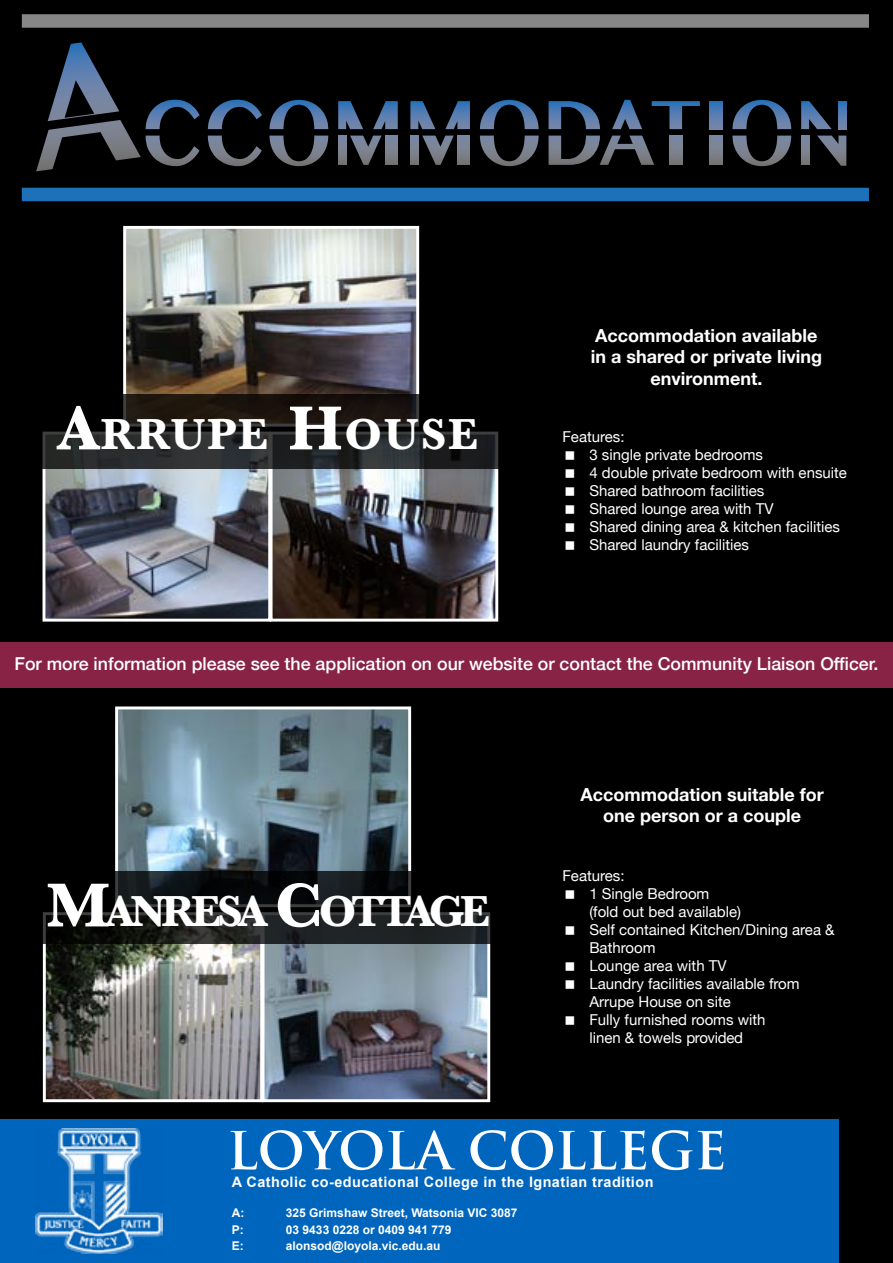
<style>
.page{position:relative;width:893px;height:1263px;background:#000}
.page>*{position:absolute;margin:0;border:0;box-sizing:border-box;transform-origin:0 0}
.t1{font:700 51px "Trajan Pro";color:#fff}
.t2{font:700 45.15px "Baskerville";letter-spacing:-.095em;color:#fff}
.t3{font:700 45.15px "Baskerville";letter-spacing:.045em;color:#fff}
.t4{font:700 18px/21.6px "Helvetica Neue";color:#fff;text-align:center}
.t5{font:500 17.85px "Helvetica Neue";color:#fff}
.t6{font:15px/18px "Helvetica Neue";color:#fff}
.t7{font:700 14.4px "Arial";letter-spacing:.03em;color:#fff}
.t8{font:700 12px "Arial";color:#fff}
.s1{font-size:64.5px}
</style>
<div class="page">
<div style="left:0;top:1119px;width:838px;height:144px;background:#0065bd"></div>
<img style="left:36px;top:1128px;width:127px;height:125px">
<div style="left:0;top:642px;width:893px;height:45px;background:#882345"></div>
<img style="left:47px;top:469px;width:447px;height:149px">
<div style="left:43px;top:432px;width:228px;height:190px;border:3px solid #fff"></div>
<img style="left:127px;top:230px;width:288px;height:164px">
<div style="left:123px;top:226px;width:296px;height:201px;border:3px solid #fff"></div>
<div style="left:270px;top:432px;width:228px;height:190px;border:3px solid #fff"></div>
<svg style="left:42px;top:394px;width:457px;height:75px"></svg>
<img style="left:47px;top:944px;width:439px;height:154px">
<div style="left:43px;top:912px;width:220px;height:190px;border:3px solid #fff"></div>
<img style="left:119px;top:710px;width:288px;height:161px">
<div style="left:115px;top:706px;width:296px;height:201px;border:3px solid #fff"></div>
<div style="left:262px;top:912px;width:228px;height:190px;border:3px solid #fff"></div>
<svg style="left:43px;top:871px;width:448px;height:73px"></svg>
<svg style="left:36px;top:42px;width:164px;height:129px"></svg>
<svg style="left:208px;top:100px;width:54px;height:29px"></svg>
<svg style="left:208px;top:136px;width:54px;height:30px"></svg>
<svg style="left:270px;top:136px;width:58px;height:30px"></svg>
<svg style="left:270px;top:100px;width:58px;height:29px"></svg>
<svg style="left:350px;top:136px;width:32px;height:29px"></svg>
<svg style="left:338px;top:101px;width:25px;height:28px"></svg>
<svg style="left:385px;top:136px;width:13px;height:29px"></svg>
<svg style="left:338px;top:136px;width:8px;height:29px"></svg>
<svg style="left:373px;top:101px;width:25px;height:28px"></svg>
<svg style="left:457px;top:136px;width:13px;height:29px"></svg>
<svg style="left:410px;top:136px;width:8px;height:29px"></svg>
<svg style="left:410px;top:101px;width:25px;height:28px"></svg>
<svg style="left:445px;top:101px;width:25px;height:28px"></svg>
<svg style="left:422px;top:136px;width:32px;height:29px"></svg>
<svg style="left:480px;top:100px;width:59px;height:29px"></svg>
<svg style="left:480px;top:136px;width:59px;height:30px"></svg>
<svg style="left:549px;top:101px;width:51px;height:28px"></svg>
<svg style="left:549px;top:136px;width:105px;height:29px"></svg>
<svg style="left:612px;top:100px;width:30px;height:29px"></svg>
<svg style="left:669px;top:136px;width:13px;height:29px"></svg>
<svg style="left:652px;top:101px;width:48px;height:28px"></svg>
<svg style="left:709px;top:136px;width:13px;height:29px"></svg>
<svg style="left:709px;top:101px;width:13px;height:28px"></svg>
<svg style="left:732px;top:136px;width:59px;height:30px"></svg>
<svg style="left:732px;top:100px;width:59px;height:29px"></svg>
<svg style="left:801px;top:136px;width:8px;height:29px"></svg>
<svg style="left:801px;top:101px;width:31px;height:28px"></svg>
<svg style="left:838px;top:101px;width:8px;height:28px"></svg>
<svg style="left:817px;top:136px;width:29px;height:30px"></svg>
<div style="left:29px;top:188px;width:833px;height:13px;background:#1d71b8"></div>
<div style="left:29px;top:14px;width:833px;height:14px;background:#878787"></div>
<h2 class="t3" style="left:58px;top:403px;width:422px"><span class="s1">A</span>RRUPE <span class="s1">H</span>OUSE</h2>
<p class="t4" style="left:591px;top:325px;width:233px">Accommodation available in a shared or private living environment.</p>
<p class="t6" style="left:589px;top:429px;width:259px;text-indent:-27px">Features:<br>3 single private bedrooms<br>4 double private bedroom with ensuite<br>Shared bathroom facilities<br>Shared lounge area with TV<br>Shared dining area &amp; kitchen facilities<br>Shared laundry facilities</p>
<p class="t5" style="left:15px;top:649px;width:865px">For more information please see the application on our website or contact the Community Liaison Officer.</p>
<h2 class="t2" style="left:46px;top:880px;width:446px"><span class="s1">M</span>ANRESA <span class="s1">C</span>OTTAGE</h2>
<p class="t4" style="left:581px;top:784px;width:245px">Accommodation suitable for one person or a couple</p>
<p class="t6" style="left:589px;top:867px;width:247px;text-indent:-27px">Features:<br>1 Single Bedroom<br>(fold out bed available)<br>Self contained Kitchen/Dining area &amp;<br>Bathroom<br>Lounge area with TV<br>Laundry facilities available from<br>Arrupe House on site<br>Fully furnished rooms with<br>linen &amp; towels provided</p>
<h1 class="t1" style="left:227px;top:1119px;width:501px">LOYOLA COLLEGE</h1>
<p class="t7" style="left:232px;top:1172px;width:423px">A Catholic co-educational College in the Ignatian tradition</p>
<p class="t8" style="left:232px;top:1205px;width:14px">A:</p>
<p class="t8" style="left:286px;top:1205px;width:233px">325 Grimshaw Street, Watsonia VIC 3087</p>
<p class="t8" style="left:232px;top:1222px;width:13px">P:</p>
<p class="t8" style="left:286px;top:1222px;width:167px">03 9433 0228 or 0409 941 779</p>
<p class="t8" style="left:232px;top:1238px;width:13px">E:</p>
<p class="t8" style="left:286px;top:1238px;width:156px">alonsod@loyola.vic.edu.au</p>
</div>
